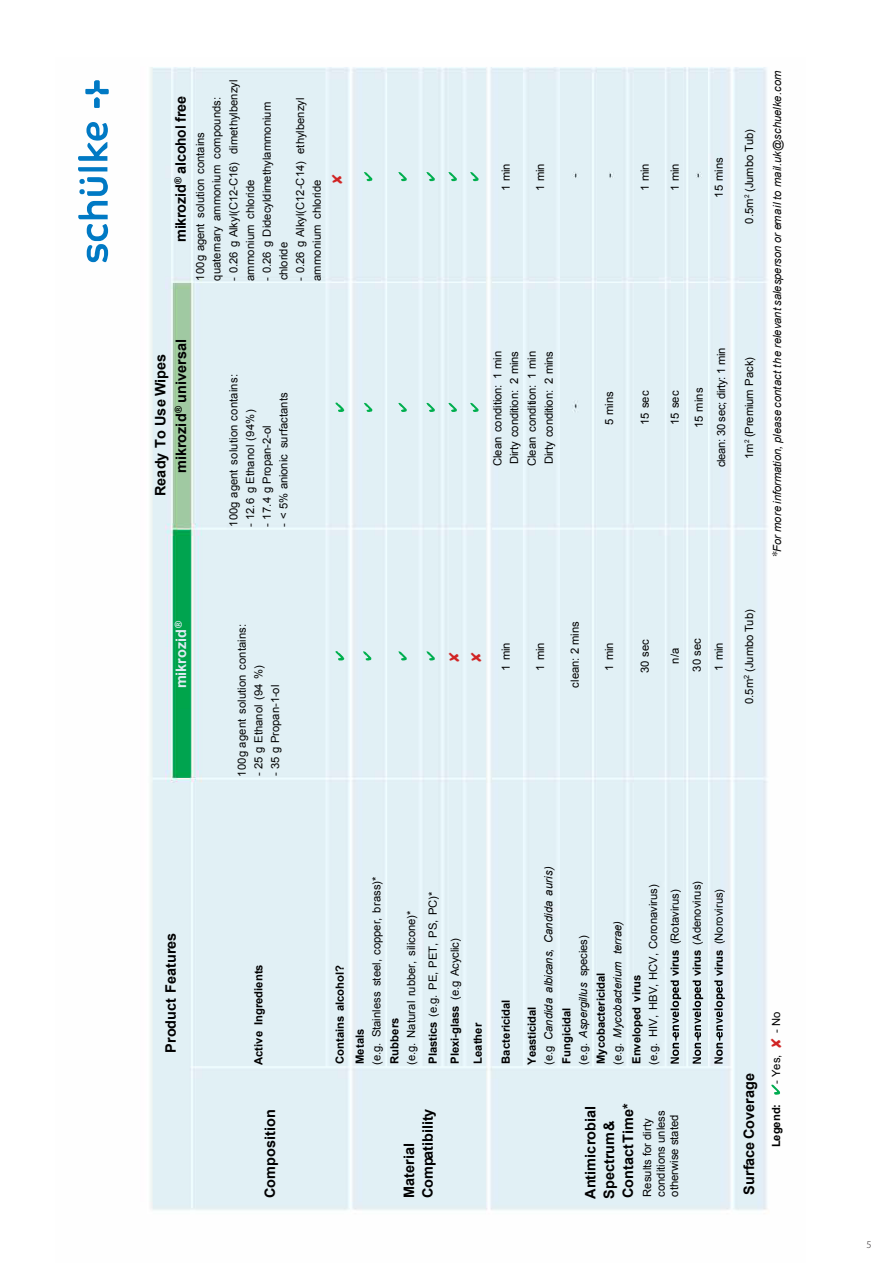
<style>
.page{position:relative;width:893px;height:1263px;background:#fff}
.page>*{position:absolute;margin:0;border:0;box-sizing:border-box;transform-origin:0 0}
.t1{font:700 14.4px/18.9px "Arial";color:#000}
.t2{font:700 14.4px "Arial";color:#dfebf3}
.t3{font:11.25px/21.9px "Arial";color:#000}
.t4{font:italic 11.25px/17.1px "Arial";color:#000}
.t5{font:11.25px/16.6px "Arial";color:#040404}
.t6{font:11.25px "Arial";letter-spacing:.015em;color:#030404}
.t7{font:italic 11.25px "Arial";color:#070707}
.t8{font:700 11.25px/20.1px "Arial";letter-spacing:.005em;color:#000}
.t9{font:11.25px/16.5px "Arial";letter-spacing:.005em;color:#030303}
.t10{font:11.25px/16.6px "Arial";color:#040405}
.t11{font:11.25px "Arial";letter-spacing:.01em;color:#030405}
.t12{font:11.25px "Arial";letter-spacing:-.025em;color:#000}
.t13{font:11.25px "Arial";color:#020202}
.t14{font:11.25px "Arial";letter-spacing:-.005em;color:#020303}
.t15{font:300 10.5px "Myriad Pro";color:#231f20}
.s1{font-family:"Times";font-style:normal;font-size:12.9px}
.s2{font-weight:700}
.s3{font-weight:700;font-style:normal}
.s4{font-style:normal}
.s5{color:#d02424}
</style>
<div class="page">
<img style="left:92px;top:67px;width:681px;height:1144px">
<svg style="left:671px;top:980px;width:10px;height:83px"></svg>
<svg style="left:693px;top:980px;width:10px;height:83px"></svg>
<svg style="left:714px;top:980px;width:11px;height:83px"></svg>
<svg style="left:771px;top:1085px;width:9px;height:10px"></svg>
<svg style="left:336px;top:651px;width:8px;height:9px"></svg>
<svg style="left:363px;top:651px;width:8px;height:9px"></svg>
<svg style="left:398px;top:651px;width:9px;height:9px"></svg>
<svg style="left:426px;top:651px;width:9px;height:9px"></svg>
<svg style="left:336px;top:403px;width:8px;height:9px"></svg>
<svg style="left:364px;top:403px;width:8px;height:9px"></svg>
<svg style="left:398px;top:403px;width:9px;height:9px"></svg>
<svg style="left:426px;top:403px;width:9px;height:9px"></svg>
<svg style="left:448px;top:403px;width:9px;height:9px"></svg>
<svg style="left:470px;top:403px;width:8px;height:9px"></svg>
<svg style="left:364px;top:172px;width:8px;height:9px"></svg>
<svg style="left:398px;top:172px;width:9px;height:9px"></svg>
<svg style="left:426px;top:172px;width:9px;height:9px"></svg>
<svg style="left:448px;top:172px;width:9px;height:9px"></svg>
<svg style="left:470px;top:172px;width:8px;height:9px"></svg>
<svg style="left:78px;top:122px;width:30px;height:140px"></svg>
<svg style="left:85px;top:80px;width:24px;height:28px"></svg>
<svg style="left:449px;top:653px;width:32px;height:9px"></svg>
<svg style="left:332px;top:175px;width:11px;height:9px"></svg>
<p class="t5" style="left:225px;top:281px;width:203px;rotate:-90deg">- 0.26 g Alkyl(C12-C16) dimethylbenzyl ammonium chloride</p>
<p class="t1" style="left:172px;top:242px;width:148px;rotate:-90deg">mikrozid<sup>®</sup> alcohol free</p>
<p class="t9" style="left:192px;top:281px;width:185px;rotate:-90deg">1 00g agent solution contains quaternary ammonium compounds:</p>
<p class="t10" style="left:259px;top:281px;width:180px;rotate:-90deg">- 0.26 g Didecyldimethylammonium chloride</p>
<p class="t5" style="left:292px;top:281px;width:185px;rotate:-90deg">- 0.26 g Alkyl(C12-C14) ethylbenzyl ammonium chloride</p>
<p class="t1" style="left:151px;top:473px;width:136px;line-height:20.7px;text-indent:-23px;rotate:-90deg">Ready To Use Wipes mikrozid<sup>®</sup> universal</p>
<p class="t6" style="left:226px;top:527px;width:155px;rotate:-90deg">1 00g agent solution contains:</p>
<p class="t11" style="left:276px;top:527px;width:136px;rotate:-90deg">- &lt; 5% anionic surfactants</p>
<p class="t6" style="left:243px;top:527px;width:119px;rotate:-90deg">- 12.6 g Ethanol (94%)</p>
<p class="t13" style="left:259px;top:527px;width:103px;rotate:-90deg">- 17.4 g Propan-2-ol</p>
<p class="t2" style="left:172px;top:688px;width:69px;rotate:-90deg">mikrozid<sup>®</sup></p>
<p class="t6" style="left:234px;top:777px;width:154px;rotate:-90deg">1 00g agent solution contains:</p>
<p class="t6" style="left:251px;top:776px;width:112px;rotate:-90deg">- 25 g Ethanol (94 %)</p>
<p class="t14" style="left:268px;top:776px;width:93px;rotate:-90deg">- 35 g Propan-1-ol</p>
<p class="t3" style="left:495px;top:191px;width:30px;rotate:-90deg">1 min</p>
<p class="t3" style="left:529px;top:191px;width:30px;rotate:-90deg">1 min</p>
<p class="t3" style="left:634px;top:191px;width:30px;rotate:-90deg">1 min</p>
<p class="t3" style="left:664px;top:191px;width:30px;rotate:-90deg">1 min</p>
<p class="t3" style="left:708px;top:198px;width:42px;rotate:-90deg">15 mins</p>
<p class="t3" style="left:738px;top:224px;width:96px;rotate:-90deg">0.5m<sup>2</sup> (Jumbo Tub)</p>
<p class="t3" style="left:489px;top:466px;width:117px;line-height:17.1px;text-align:justify;rotate:-90deg">Clean condition: 1 min Dirty condition: 2 mins Clean condition: 1 min Dirty condition: 2 mins</p>
<p class="t3" style="left:598px;top:425px;width:34px;rotate:-90deg">5 mins</p>
<p class="t3" style="left:634px;top:425px;width:36px;rotate:-90deg">15 sec</p>
<p class="t3" style="left:663px;top:428px;width:42px;line-height:24px;rotate:-90deg">15 sec<br>15 mins</p>
<p class="t12" style="left:714px;top:467px;width:121px;rotate:-90deg">clean: 30 sec; dirty: 1 min</p>
<p class="t3" style="left:738px;top:459px;width:103px;rotate:-90deg">1m<sup>2</sup> (Premium Pack)</p>
<p class="t7" style="left:770px;top:557px;width:488px;rotate:-90deg"><span class="s1">*</span>For more information, please contact the relevant sales person or email to mail.uk@schuelke.com</p>
<p class="t3" style="left:495px;top:671px;width:30px;rotate:-90deg">1 min</p>
<p class="t3" style="left:529px;top:671px;width:30px;rotate:-90deg">1 min</p>
<p class="t3" style="left:564px;top:688px;width:68px;rotate:-90deg">clean: 2 mins</p>
<p class="t3" style="left:598px;top:671px;width:30px;rotate:-90deg">1 min</p>
<p class="t3" style="left:634px;top:673px;width:35px;rotate:-90deg">30 sec</p>
<p class="t3" style="left:664px;top:671px;width:35px;text-align:center;rotate:-90deg">n/a<br>30 sec<br>1 min</p>
<p class="t3" style="left:738px;top:704px;width:96px;rotate:-90deg">0.5m<sup>2</sup> (Jumbo Tub)</p>
<p class="t1" style="left:162px;top:1052px;width:121px;rotate:-90deg">Product Features</p>
<p class="t8" style="left:249px;top:1065px;width:102px;rotate:-90deg">Active Ingredients</p>
<p class="t8" style="left:330px;top:1064px;width:101px;rotate:-90deg">Contains alcohol?<br>Metals</p>
<p class="t3" style="left:366px;top:1065px;width:190px;rotate:-90deg">(e.g. Stainless steel, copper, brass)*</p>
<p class="t8" style="left:385px;top:1064px;width:48px;rotate:-90deg">Rubbers</p>
<p class="t3" style="left:400px;top:1065px;width:175px;rotate:-90deg">(e.g. Natural rubber, silicone)*<br><span class="s2">Plastics</span> (e.g. PE, PET, PS, PC)*<br><span class="s2">Plexi-glass</span> (e.g Acyclic)<br><span class="s2">Leather</span></p>
<p class="t8" style="left:496px;top:1064px;width:66px;rotate:-90deg">Bactericidal</p>
<p class="t4" style="left:524px;top:1065px;width:200px;rotate:-90deg"><span class="s3">Yeasticidal<br></span><span class="s4">(e.g</span> Candida albicans, Candida auris)<br><span class="s3">Fungicidal<br></span><span class="s4">(e.g.</span> Aspergillus <span class="s4">species)<br></span><span class="s3">Mycobactericidal<br></span><span class="s4">(e.g.</span> Mycobacterium terrae)</p>
<p class="t3" style="left:642px;top:976px;width:97px;text-indent:-89px;rotate:-90deg">(e.g. HIV, HBV, HCV, Coronavirus) <span class="s2">virus</span> (Rotavirus) <span class="s2">virus</span> (Adenovirus) <span class="s2">virus</span> (Norovirus)</p>
<p class="t8" style="left:627px;top:1064px;width:91px;rotate:-90deg">Enveloped virus</p>
<p class="t1" style="left:261px;top:1198px;width:91px;rotate:-90deg">Composition</p>
<p class="t1" style="left:400px;top:1198px;width:91px;rotate:-90deg">Material<br>Compatibility</p>
<p class="t1" style="left:581px;top:1199px;width:97px;rotate:-90deg">Antimicrobial<br>Spectrum &amp;<br>Contact Time*</p>
<p class="t3" style="left:641px;top:1196px;width:88px;line-height:13.5px;rotate:-90deg">Results for dirty conditions unless otherwise stated</p>
<p class="t1" style="left:740px;top:1194px;width:123px;rotate:-90deg">Surface Coverage</p>
<p class="t3" style="left:765px;top:1084px;width:73px;rotate:-90deg">- Yes, <span class="s5">✘</span> - No</p>
<p class="t8" style="left:766px;top:1147px;width:45px;rotate:-90deg">Legend:</p>
<p class="t15" style="left:867px;top:1238px;width:7px">5</p>
</div>
